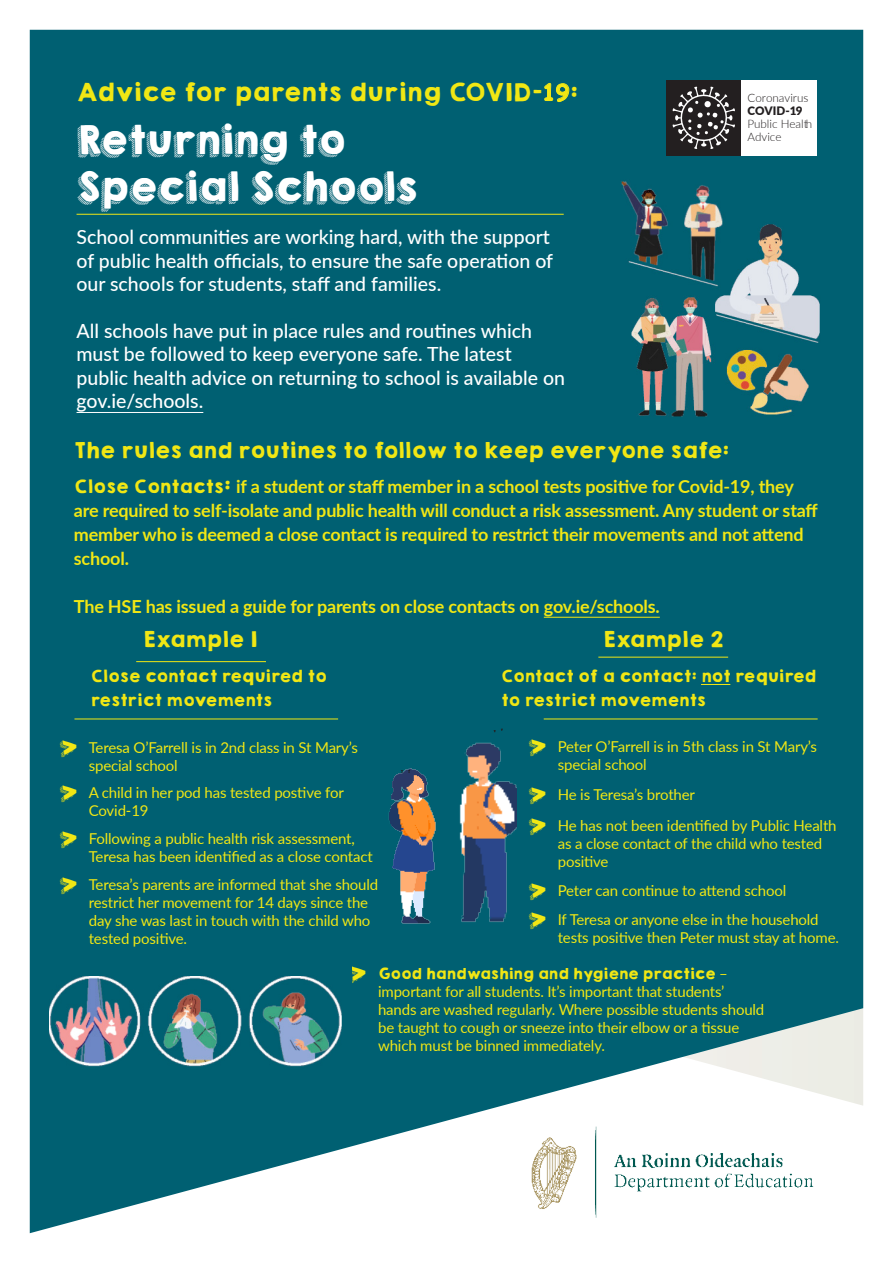
<style>
.page{position:relative;width:893px;height:1263px;background:#fff}
.page>*{position:absolute;margin:0;border:0;box-sizing:border-box;transform-origin:0 0}
.t1{font:36px "KGHAPPY";letter-spacing:-.01em;color:#fff}
.t2{font:30px "KGHAPPY";color:#f1e714}
.t3{font:22.5px "KGHAPPY Solid";color:#f1e714}
.t4{font:500 19.5px/23.4px "Lato";color:#fff}
.t5{font:19.5px "KGHAPPY Solid";letter-spacing:-.01em;color:#f1e714}
.t6{font:700 18px/24px "Lato";letter-spacing:-.01em;color:#f1e714}
.t7{font:15px/18px "Lato";letter-spacing:-.01em;color:#f1e714}
.t8{font:15px "KGHAPPY Solid";letter-spacing:-.01em;color:#f1e714}
.t9{font:13.5px "KGHAPPY Solid";letter-spacing:-.01em;color:#f1e714}
.t10{font:300 11.7px/12.9px "Lato";color:#231f20}
.t11{font:900 11.7px "Lato";color:#231f20}
.s1{font-family:"Comic Sans MS";font-weight:700}
.s2{font-family:"KGHAPPY Solid";font-weight:400;font-size:16.5px}
.s3{font-family:"KGHAPPY Solid";font-weight:400;font-size:19.5px}
.s4{font-family:"KGHAPPY";font-size:30px}
.s5{font-family:"Lato";font-size:15px}
</style>
<div class="page">
<div style="left:30px;top:30px;width:833px;height:1203px;background:#006072"></div>
<hr style="left:77px;top:214px;width:487px;height:1px;background:#f1e714">
<div style="left:666px;top:80px;width:75px;height:75px;background:#231f20"></div>
<div style="left:741px;top:80px;width:75px;height:75px;background:#fff"></div>
<svg style="left:673px;top:87px;width:62px;height:62px"></svg>
<hr style="left:77px;top:412px;width:126px;height:1px;background:#fff">
<img style="left:500px;top:1104px;width:346px;height:129px">
<img style="left:364px;top:705px;width:80px;height:278px">
<img style="left:443px;top:723px;width:73px;height:242px">
<hr style="left:74px;top:719px;width:264px;height:1px;background:#f1e714">
<hr style="left:136px;top:661px;width:130px;height:1px;background:#f1e714">
<hr style="left:598px;top:657px;width:130px;height:1px;background:#f1e714">
<hr style="left:544px;top:719px;width:274px;height:1px;background:#f1e714">
<svg style="left:701px;top:684px;width:29px;height:1px"></svg>
<hr style="left:544px;top:617px;width:116px;height:1px;background:#f1e714">
<svg style="left:401px;top:770px;width:9px;height:3px"></svg>
<svg style="left:493px;top:729px;width:10px;height:3px"></svg>
<img style="left:50px;top:966px;width:301px;height:112px">
<img style="left:594px;top:169px;width:253px;height:253px">
<p class="t3" style="left:77px;top:74px;width:503px">Advice for parents during COVID-<span class="s1">19</span>:</p>
<p class="t1" style="left:77px;top:112px;width:270px">Returning to</p>
<p class="t1" style="left:77px;top:159px;width:342px">Special Schools</p>
<p class="t4" style="left:77px;top:224px;width:478px">School communities are working hard, with the support of public health officials, to ensure the safe operation of our schools for students, staff and families.</p>
<p class="t4" style="left:77px;top:318px;width:490px">All schools have put in place rules and routines which must be followed to keep everyone safe. The latest public health advice on returning to school is available on</p>
<p class="t4" style="left:77px;top:388px;width:128px">gov.ie/schools.</p>
<p class="t5" style="left:73px;top:435px;width:657px">The rules and routines to follow to keep everyone safe:</p>
<p class="t10" style="left:747px;top:91px;width:62px">Coronavirus</p>
<p class="t11" style="left:747px;top:102px;width:57px">COVID-19</p>
<p class="t10" style="left:747px;top:117px;width:66px">Public Health<br>Advice</p>
<p class="t6" style="left:74px;top:474px;width:745px"><span class="s2">Close Contacts</span><span class="s3">:</span> if a student or staff member in a school tests positive for Covid-19, they are required to self-isolate and public health will conduct a risk assessment. Any student or staff member who is deemed a close contact is required to restrict their movements and not attend school.</p>
<p class="t6" style="left:74px;top:594px;width:587px">The HSE has issued a guide for parents on close contacts on gov.ie/schools.</p>
<p class="t5" style="left:143px;top:625px;width:116px">Example 1</p>
<p class="t5" style="left:603px;top:625px;width:122px">Example 2</p>
<p class="t8" style="left:91px;top:665px;width:237px">Close contact required to</p>
<p class="t8" style="left:91px;top:689px;width:183px">restrict movements</p>
<p class="t8" style="left:501px;top:665px;width:317px">Contact of a contact: not required</p>
<p class="t8" style="left:501px;top:689px;width:207px">to restrict movements</p>
<p class="t7" style="left:89px;top:738px;width:271px;text-indent:-30px"><span class="s4">&gt;</span> Teresa O’Farrell is in 2nd class in St Mary’s special school</p>
<p class="t7" style="left:558px;top:737px;width:261px;text-indent:-30px"><span class="s4">&gt;</span> Peter O’Farrell is in 5th class in St Mary’s special school</p>
<p class="t7" style="left:89px;top:783px;width:257px;text-indent:-30px"><span class="s4">&gt;</span> A child in her pod has tested postive for<br>Covid-19</p>
<p class="t7" style="left:528px;top:784px;width:169px"><span class="s4">&gt;</span> He is Teresa’s brother</p>
<p class="t7" style="left:89px;top:829px;width:285px;text-indent:-30px"><span class="s4">&gt;</span> Following a public health risk assessment,<br>Teresa has been identified as a close contact</p>
<p class="t7" style="left:89px;top:875px;width:291px;text-indent:-30px"><span class="s4">&gt;</span> Teresa’s parents are informed that she should restrict her movement for 14 days since the day she was last in touch with the child who tested positive.</p>
<p class="t7" style="left:558px;top:815px;width:280px;text-indent:-30px"><span class="s4">&gt;</span> He has not been identified by Public Health as a close contact of the child who tested positive</p>
<p class="t7" style="left:528px;top:881px;width:260px"><span class="s4">&gt;</span> Peter can continue to attend school</p>
<p class="t7" style="left:558px;top:910px;width:283px;text-indent:-30px"><span class="s4">&gt;</span> If Teresa or anyone else in the household tests positive then Peter must stay at home.</p>
<p class="t2" style="left:348px;top:950px;width:20px">&gt;</p>
<p class="t9" style="left:378px;top:963px;width:351px">Good handwashing and hygiene practice <span class="s5">–</span></p>
<p class="t7" style="left:378px;top:982px;width:388px">important for all students. It’s important that students’ hands are washed regularly. Where possible students should be taught to cough or sneeze into their elbow or a tissue which must be binned immediately.</p>
</div>
